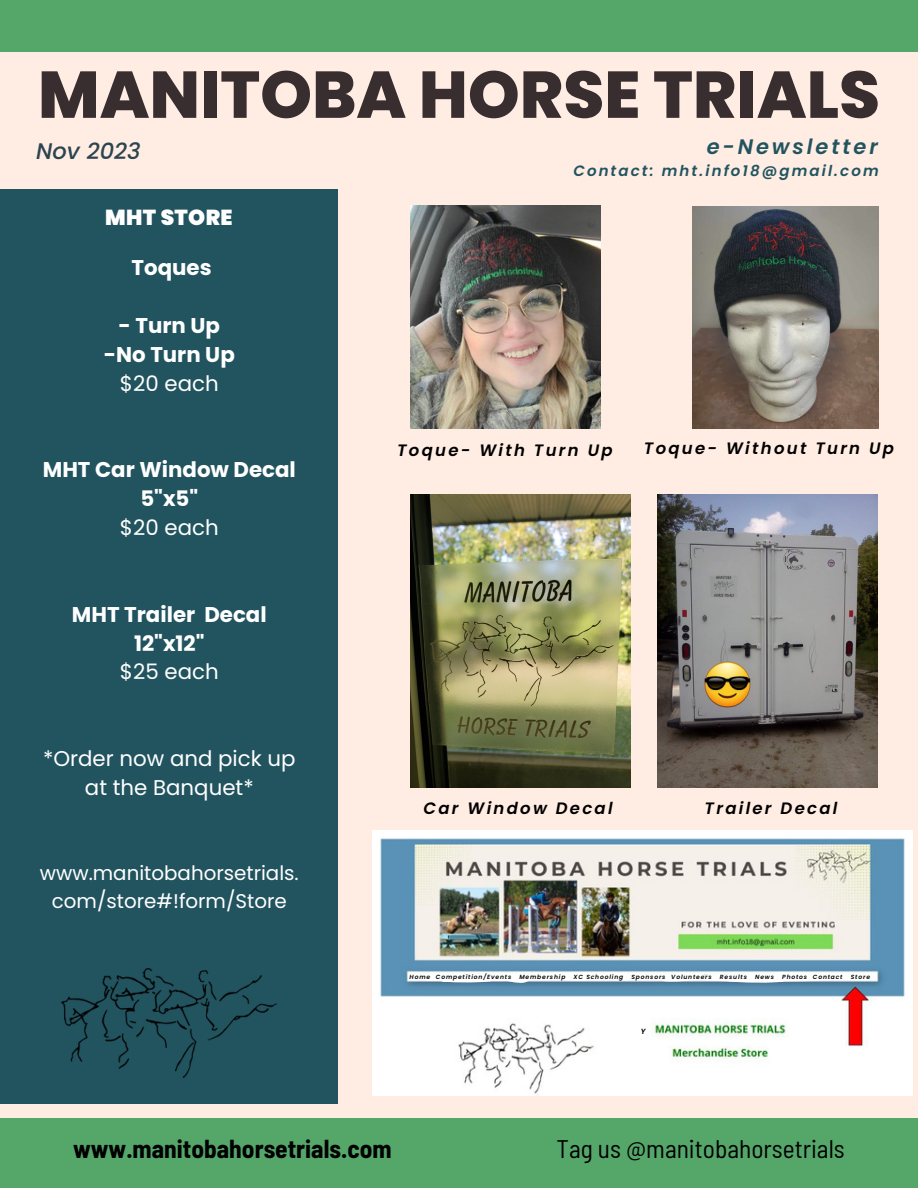
<style>
.page{position:relative;width:918px;height:1188px;background:#ffede3}
.page>*{position:absolute;margin:0;border:0;box-sizing:border-box;transform-origin:0 0}
.t1{font:800 66px "Poppins";color:#382e30}
.t2{font:700 semi-condensed 25.35px "Barlow";color:#000}
.t3{font:semi-condensed 25.35px "Barlow";color:#000}
.t4{font:italic 500 22.5px "Poppins";color:#2c4450}
.t5{font:900 21.75px "Poppins";letter-spacing:.015em;color:#fff}
.t6{font:700 21.3px "Poppins";color:#fff}
.t7{font:21.3px/28.8px "Poppins";color:#fff;text-align:center}
.t8{font:italic 600 21px "Poppins";letter-spacing:.14em;color:#225460}
.t9{font:19.8px/27.8px "Poppins";color:#fff;text-align:center}
.t10{font:italic 600 16.5px "Poppins";letter-spacing:.14em;color:#000}
.t11{font:italic 600 15px "Poppins";letter-spacing:.14em;color:#225460}
.t12{font:italic 600 7.5px "Poppins";color:#000}
.t13{font:italic 600 6px "Poppins";letter-spacing:.14em;color:#000}
</style>
<div class="page">
<div style="left:0;top:190px;width:338px;height:914px;background:#225460"></div>
<div style="left:0;top:1118px;width:918px;height:70px;background:#54a669"></div>
<div style="left:0;top:0;width:918px;height:52px;background:#54a669"></div>
<img style="left:410px;top:206px;width:190px;height:222px">
<img style="left:692px;top:206px;width:186px;height:223px">
<img style="left:410px;top:494px;width:221px;height:294px">
<img style="left:657px;top:494px;width:221px;height:294px">
<img style="left:373px;top:830px;width:540px;height:266px">
<img style="left:62px;top:969px;width:215px;height:109px">
<svg style="left:421px;top:972px;width:441px;height:12px"></svg>
<p class="t1" style="left:38px;top:49px;width:844px">MANITOBA HORSE TRIALS</p>
<p class="t4" style="left:36px;top:135px;width:106px">Nov 2023</p>
<p class="t8" style="left:707px;top:132px;width:173px">e-Newsletter</p>
<p class="t11" style="left:573px;top:160px;width:307px">Contact: mht.info18@gmail.com</p>
<p class="t5" style="left:105px;top:203px;width:129px">MHT STORE</p>
<p class="t6" style="left:132px;top:253px;width:82px">Toques</p>
<p class="t6" style="left:119px;top:311px;width:103px">- Turn Up</p>
<p class="t6" style="left:104px;top:340px;width:133px">-No Turn Up</p>
<p class="t7" style="left:120px;top:369px;width:100px">$20 each</p>
<p class="t6" style="left:43px;top:455px;width:255px">MHT Car Window Decal</p>
<p class="t6" style="left:140px;top:484px;width:59px">5"x5"</p>
<p class="t7" style="left:120px;top:513px;width:100px">$20 each</p>
<p class="t6" style="left:72px;top:599px;width:196px">MHT Trailer Decal</p>
<p class="t6" style="left:134px;top:628px;width:72px">12"x12"</p>
<p class="t7" style="left:120px;top:658px;width:100px">$25 each</p>
<p class="t7" style="left:43px;top:744px;width:254px">*Order now and pick up at the Banquet*</p>
<p class="t9" style="left:40px;top:859px;width:260px">www.manitobahorsetrials. com/store#!form/Store</p>
<p class="t10" style="left:397px;top:438px;width:217px">Toque- With Turn Up</p>
<p class="t10" style="left:644px;top:437px;width:252px">Toque- Without Turn Up</p>
<p class="t10" style="left:424px;top:797px;width:191px">Car Window Decal</p>
<p class="t10" style="left:705px;top:797px;width:134px">Trailer Decal</p>
<p class="t13" style="left:410px;top:973px;width:103px">Home Competition/Events</p>
<p class="t13" style="left:519px;top:973px;width:48px">Membership</p>
<p class="t13" style="left:574px;top:973px;width:51px">XC Schooling</p>
<p class="t13" style="left:631px;top:973px;width:82px">Sponsors Volunteers</p>
<p class="t13" style="left:720px;top:973px;width:29px">Results</p>
<p class="t13" style="left:755px;top:973px;width:20px">News</p>
<p class="t13" style="left:782px;top:973px;width:62px">Photos Contact</p>
<p class="t13" style="left:851px;top:973px;width:21px">Store</p>
<p class="t12" style="left:641px;top:1026px;width:6px">Y</p>
<p class="t2" style="left:73px;top:1132px;width:320px">www.manitobahorsetrials.com</p>
<p class="t3" style="left:557px;top:1132px;width:290px">Tag us @manitobahorsetrials</p>
</div>
